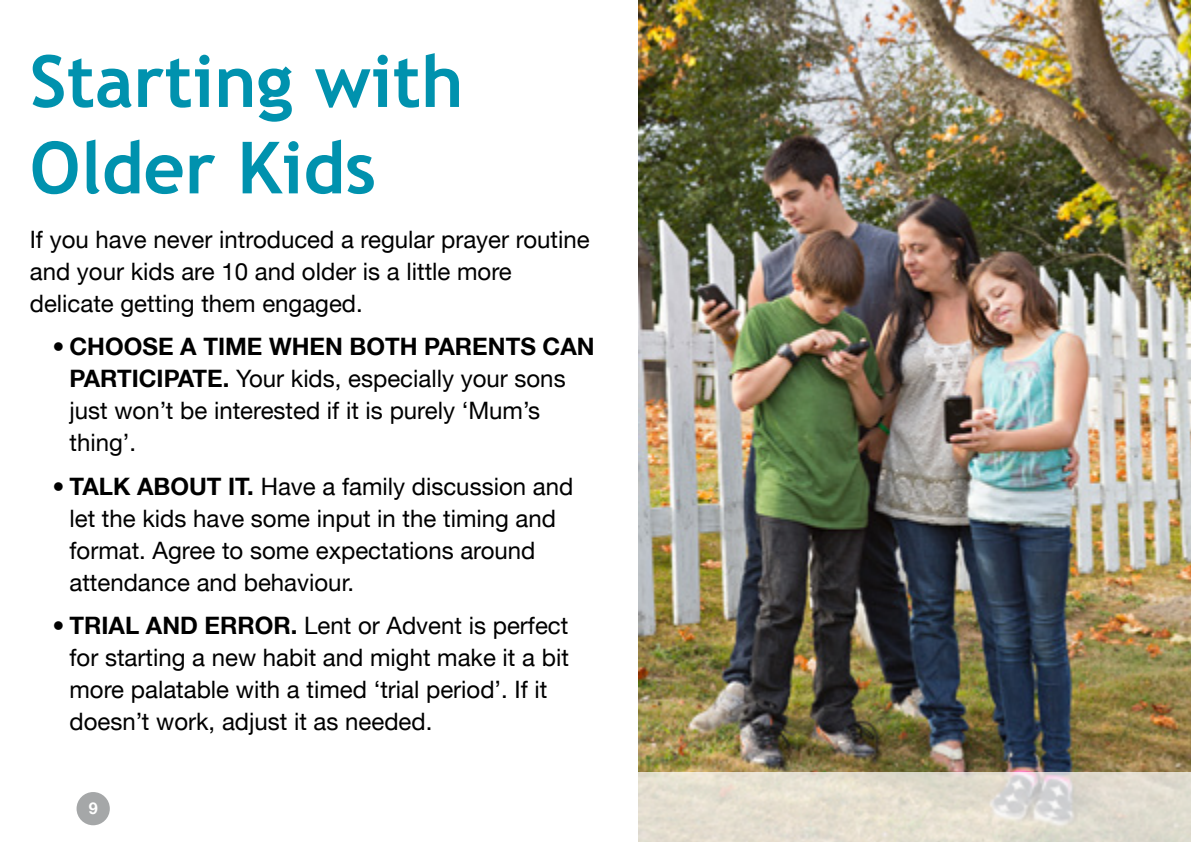
<style>
.page{position:relative;width:1191px;height:842px;background:#fff}
.page>*{position:absolute;margin:0;border:0;box-sizing:border-box;transform-origin:0 0}
.t1{font:700 72px/86.4px "Trebuchet MS";color:#0092ae}
.t2{font:24px/32px "Helvetica Neue LT";color:#000}
.t3{font:700 16.2px "Helvetica Neue LT";color:#fff}
.s1{font-weight:700}
</style>
<div class="page">
<img style="left:638px;top:0;width:553px;height:772px">
<svg style="left:76px;top:772px;width:1115px;height:70px"></svg>
<div style="left:77px;top:792px;width:33px;height:33px;background:#a5a7a8;border-radius:50%"></div>
<h1 class="t1" style="left:30px;top:38px;width:435px">Starting with<br>Older Kids</h1>
<p class="t2" style="left:30px;top:223px;width:561px">If you have never introduced a regular prayer routine and your kids are 10 and older is a little more delicate getting them engaged.</p>
<p class="t2" style="left:69px;top:330px;width:526px;text-indent:-17px">• <span class="s1">CHOOSE A TIME WHEN BOTH PARENTS CAN PARTICIPATE.</span> Your kids, especially your sons just won’t be interested if it is purely ‘Mum’s thing’.</p>
<p class="t2" style="left:69px;top:470px;width:505px;text-indent:-17px">• <span class="s1">TALK ABOUT IT.</span> Have a family discussion and let the kids have some input in the timing and format. Agree to some expectations around attendance and behaviour.</p>
<p class="t2" style="left:69px;top:609px;width:501px;text-indent:-17px">• <span class="s1">TRIAL AND ERROR.</span> Lent or Advent is perfect for starting a new habit and might make it a bit more palatable with a timed ‘trial period’. If it doesn’t work, adjust it as needed.</p>
<p class="t3" style="left:89px;top:798px;width:11px">9</p>
</div>
